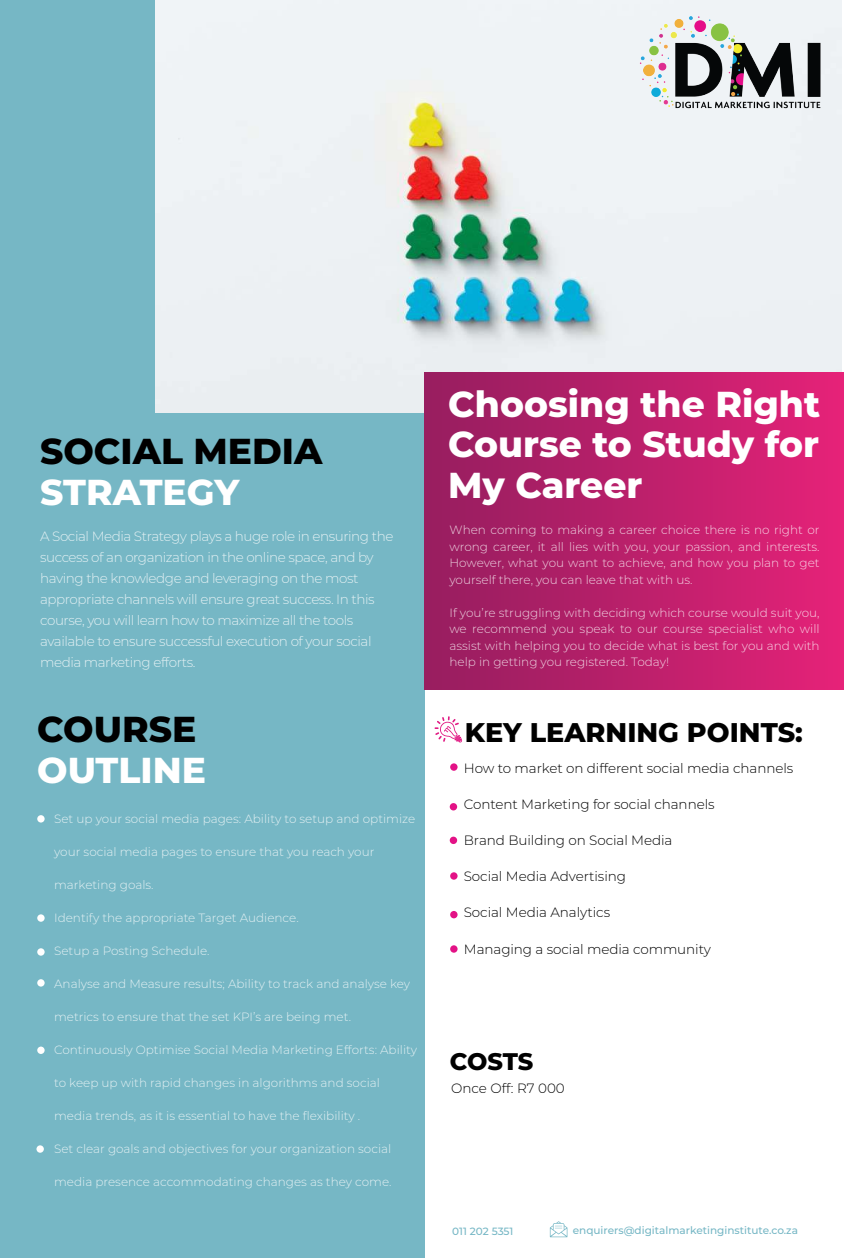
<style>
.page{position:relative;width:844px;height:1258px;background:#fff}
.page>*{position:absolute;margin:0;border:0;box-sizing:border-box;transform-origin:0 0}
.t1{font:800 36px/40.5px "Montserrat";color:#fff;text-align:justify}
.t2{font:800 36px "Montserrat";color:#000}
.t3{font:800 27px "Montserrat";color:#000}
.t4{font:800 24px "Montserrat";letter-spacing:-.005em;color:#000}
.t5{font:300 13.5px/21px "Montserrat";letter-spacing:-.035em;color:rgb(255 255 255/.8)}
.t6{font:300 13.5px "Montserrat";letter-spacing:-.005em;color:#000}
.t7{font:300 12px/16.5px "Montserrat";color:rgb(255 255 255/.8);text-align:justify}
.t8{font:500 10.5px "Montserrat";color:#76b7c5}
</style>
<div class="page">
<div style="left:0;top:0;width:424px;height:1257px;background:#76b7c5"></div>
<img style="left:155px;top:0;width:686px;height:412px">
<img style="left:635px;top:11px;width:188px;height:105px">
<div style="left:424px;top:372px;width:419px;height:317px;background:linear-gradient(to right,#941e5f,#e42278)"></div>
<div style="left:449px;top:803px;width:8px;height:7px;background:#e31286;border-radius:50%"></div>
<svg style="left:37px;top:815px;width:8px;height:7px"></svg>
<svg style="left:37px;top:914px;width:8px;height:7px"></svg>
<svg style="left:37px;top:948px;width:8px;height:7px"></svg>
<svg style="left:37px;top:979px;width:8px;height:7px"></svg>
<div style="left:450px;top:763px;width:7px;height:7px;background:#e31286;border-radius:50%"></div>
<div style="left:449px;top:836px;width:8px;height:8px;background:#e31286;border-radius:50%"></div>
<div style="left:450px;top:872px;width:7px;height:7px;background:#e31286;border-radius:50%"></div>
<div style="left:450px;top:910px;width:7px;height:8px;background:#e31286;border-radius:50%"></div>
<div style="left:450px;top:945px;width:7px;height:7px;background:#e31286;border-radius:50%"></div>
<svg style="left:37px;top:1046px;width:8px;height:7px"></svg>
<svg style="left:36px;top:1145px;width:8px;height:7px"></svg>
<svg style="left:549px;top:1221px;width:18px;height:16px"></svg>
<svg style="left:434px;top:716px;width:28px;height:26px"></svg>
<h1 class="t2" style="left:40px;top:425px;width:284px">SOCIAL MEDIA</h1>
<h1 class="t1" style="left:40px;top:470px;width:201px">STRATEGY</h1>
<p class="t5" style="left:40px;top:525px;width:354px">A Social Media Strategy plays a huge role in ensuring the success of an organization in the online space, and by having the knowledge and leveraging on the most appropriate channels will ensure great success. In this course, you will learn how to maximize all the tools available to ensure successful execution of your social media marketing efforts.</p>
<h1 class="t2" style="left:37px;top:703px;width:160px">COURSE</h1>
<h1 class="t1" style="left:37px;top:747px;width:170px">OUTLINE</h1>
<p class="t7" style="left:54px;top:810px;width:362px">Set up your social media pages: Ability to setup and optimize</p>
<p class="t7" style="left:54px;top:843px;width:322px">your social media pages to ensure that you reach your</p>
<p class="t7" style="left:54px;top:876px;width:101px">marketing goals.</p>
<p class="t7" style="left:54px;top:909px;width:246px">Identify the appropriate Target Audience.</p>
<p class="t7" style="left:54px;top:942px;width:157px">Setup a Posting Schedule.</p>
<p class="t7" style="left:54px;top:975px;width:357px">Analyse and Measure results; Ability to track and analyse key</p>
<p class="t7" style="left:54px;top:1008px;width:298px">metrics to ensure that the set KPI’s are being met.</p>
<p class="t7" style="left:54px;top:1041px;width:364px">Continuously Optimise Social Media Marketing Efforts: Ability</p>
<p class="t7" style="left:54px;top:1074px;width:327px">to keep up with rapid changes in algorithms and social</p>
<p class="t7" style="left:54px;top:1107px;width:307px">media trends, as it is essential to have the flexibility .</p>
<p class="t7" style="left:54px;top:1140px;width:338px">Set clear goals and objectives for your organization social</p>
<p class="t7" style="left:54px;top:1173px;width:339px">media presence accommodating changes as they come.</p>
<h1 class="t1" style="left:448px;top:382px;width:373px">Choosing the Right Course to Study for My Career</h1>
<p class="t7" style="left:449px;top:521px;width:371px">When coming to making a career choice there is no right or wrong career, it all lies with you, your passion, and interests.<br>However, what you want to achieve, and how you plan to get yourself there, you can leave that with us.</p>
<p class="t7" style="left:449px;top:604px;width:371px">If you’re struggling with deciding which course would suit you, we recommend you speak to our course specialist who will assist with helping you to decide what is best for you and with help in getting you registered. Today!</p>
<h2 class="t3" style="left:464px;top:712px;width:339px">KEY LEARNING POINTS:</h2>
<p class="t6" style="left:463px;top:759px;width:331px">How to market on different social media channels</p>
<p class="t6" style="left:463px;top:795px;width:252px">Content Marketing for social channels</p>
<p class="t6" style="left:463px;top:831px;width:210px">Brand Building on Social Media</p>
<p class="t6" style="left:463px;top:867px;width:164px">Social Media Advertising</p>
<p class="t6" style="left:463px;top:903px;width:148px">Social Media Analytics</p>
<p class="t6" style="left:463px;top:939px;width:249px">Managing a social media community</p>
<h3 class="t4" style="left:449px;top:1044px;width:85px">COSTS</h3>
<p class="t6" style="left:451px;top:1078px;width:115px">Once Off: R7 000</p>
<p class="t8" style="left:452px;top:1223px;width:63px">011 202 5351</p>
<p class="t8" style="left:572px;top:1222px;width:227px">enquirers@digitalmarketinginstitute.co.za</p>
</div>
